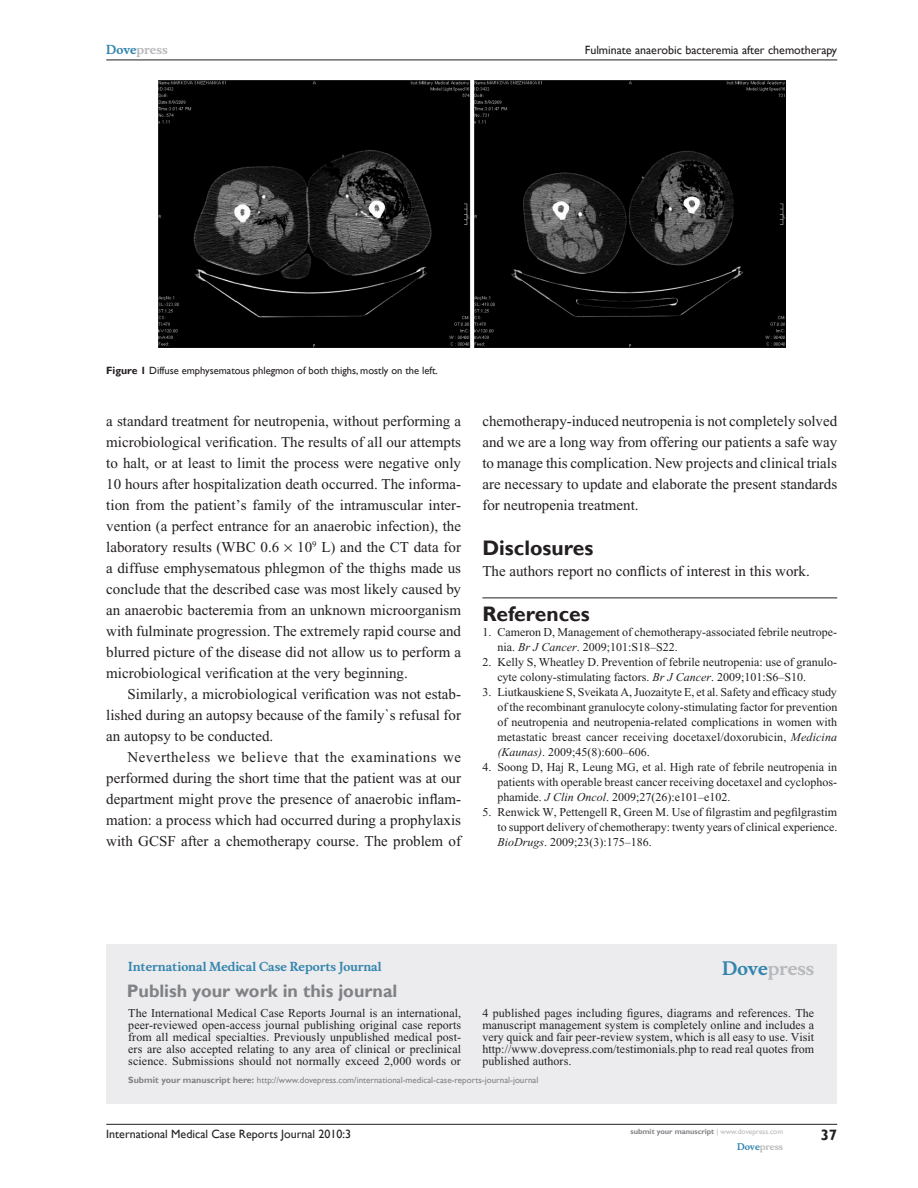
<style>
.page{position:relative;width:918px;height:1188px;background:#fff}
.page>*{position:absolute;margin:0;border:0;box-sizing:border-box;transform-origin:0 0}
.t1{font:700 21px "Gill Sans";color:#231f20}
.t2{font:700 18px "Gill Sans";color:#808285}
.t3{font:700 18px "Musee";color:#b8b9bc}
.t4{font:15px/21px "Times New Roman";color:#231f20;text-align:justify}
.t5{font:700 15px "Gill Sans";color:#231f20}
.t6{font:12px/15px "Times New Roman";color:#231f20;text-align:justify}
.t7{font:12px "Gill Sans";color:#231f20}
.t8{font:700 12px "Musee";color:#3485ae}
.t9{font:700 12px "Musee";color:#b8b9bc}
.t10{font:10.5px "Gill Sans";color:#231f20}
.t11{font:9px "Gill Sans";color:#808285}
.t12{font:700 9px "Musee";color:#b8b9bc}
.t13{font:700 7.5px "Gill Sans";color:#808285}
.s1{color:#3485ae}
.s2{font-weight:700}
.s3{font-style:italic}
.s4{font-weight:400;color:#b8b9bc}
</style>
<div class="page">
<div style="left:106px;top:944px;width:731px;height:159px;background:#ececee"></div>
<hr style="left:106px;top:1124px;width:731px;height:1px;background:#231f20">
<hr style="left:106px;top:60px;width:731px;height:1px;background:#231f20">
<hr style="left:482px;top:598px;width:355px;height:1px;background:#231f20">
<img style="left:158px;top:81px;width:627px;height:266px">
<p class="t9" style="left:106px;top:43px;width:63px"><span class="s1">Dove</span>press</p>
<p class="t7" style="left:585px;top:43px;width:254px">Fulminate anaerobic bacteremia after chemotherapy</p>
<p class="t10" style="left:106px;top:365px;width:333px"><span class="s2">Figure 1</span> Diffuse emphysematous phlegmon of both thighs, mostly on the left.</p>
<p class="t4" style="left:106px;top:410px;width:356px">a standard treatment for neutropenia, without performing a microbiological verification. The results of all our attempts to halt, or at least to limit the process were negative only 10 hours after hospitalization death occurred. The informa&shy;tion from the patient’s family of the intramuscular inter&shy;vention (a perfect entrance for an anaerobic infection), the laboratory results (WBC 0.6 10<sup>9</sup> L) and the CT data for a diffuse emphysematous phlegmon of the thighs made us conclude that the described case was most likely caused by an anaerobic bacteremia from an unknown microorganism with fulminate progression. The extremely rapid course and blurred picture of the disease did not allow us to perform a microbiological verification at the very beginning.</p>
<p class="t4" style="left:106px;top:683px;width:356px;text-indent:21px">Similarly, a microbiological verification was not estab&shy;lished during an autopsy because of the family`s refusal for an autopsy to be conducted.</p>
<p class="t4" style="left:106px;top:746px;width:356px;text-indent:21px">Nevertheless we believe that the examinations we performed during the short time that the patient was at our department might prove the presence of anaerobic inflam&shy;mation: a process which had occurred during a prophylaxis with GCSF after a chemotherapy course. The problem of</p>
<p class="t4" style="left:482px;top:410px;width:356px">chemotherapy-induced neutropenia is not completely solved and we are a long way from offering our patients a safe way to manage this complication. New projects and clinical trials are necessary to update and elaborate the present standards for neutropenia treatment.</p>
<h1 class="t1" style="left:482px;top:535px;width:112px">Disclosures</h1>
<p class="t4" style="left:482px;top:561px;width:329px">The authors report no conflicts of interest in this work.</p>
<h1 class="t1" style="left:482px;top:601px;width:109px">References</h1>
<p class="t6" style="left:497px;top:624px;width:341px;text-indent:-15px">1. Cameron D, Management of chemotherapy-associated febrile neutrope&shy;nia. <span class="s3">Br J Cancer</span>. 2009;101:S18–S22.</p>
<p class="t6" style="left:497px;top:654px;width:341px;text-indent:-15px">2. Kelly S, Wheatley D. Prevention of febrile neutropenia: use of granulo&shy;cyte colony-stimulating factors. <span class="s3">Br J Cancer</span>. 2009;101:S6–S10.</p>
<p class="t6" style="left:497px;top:684px;width:341px;text-indent:-15px">3. Liutkauskiene S, Sveikata A, Juozaityte E, et al. Safety and efficacy study of the recombinant granulocyte colony-stimulating factor for prevention of neutropenia and neutropenia-related complications in women with metastatic breast cancer receiving docetaxel/doxorubicin, <span class="s3">Medicina (Kaunas)</span>. 2009;45(8):600–606.</p>
<p class="t6" style="left:497px;top:759px;width:341px;text-indent:-15px">4. Soong D, Haj R, Leung MG, et al. High rate of febrile neutropenia in patients with operable breast cancer receiving docetaxel and cyclophos&shy;phamide. <span class="s3">J Clin Oncol</span>. 2009;27(26):e101–e102.</p>
<p class="t6" style="left:497px;top:804px;width:342px;text-indent:-15px">5. Renwick W, Pettengell R, Green M. Use of filgrastim and pegfilgrastim to support delivery of chemotherapy: twenty years of clinical experience.<br><span class="s3">BioDrugs</span>. 2009;23(3):175–186.</p>
<p class="t8" style="left:128px;top:959px;width:255px">International Medical Case Reports Journal</p>
<h2 class="t2" style="left:127px;top:980px;width:272px">Publish your work in this journal</h2>
<h2 class="t3" style="left:722px;top:958px;width:94px"><span class="s1">Dove</span>press</h2>
<p class="t6" style="left:128px;top:1007px;width:334px;line-height:12px">The International Medical Case Reports Journal is an international, peer-reviewed open-access journal publishing original case reports from all medical specialties. Previously unpublished medical post&shy;ers are also accepted relating to any area of clinical or preclinical science. Submissions should not normally exceed 2,000 words or</p>
<p class="t6" style="left:482px;top:1007px;width:333px;line-height:12px">4 published pages including figures, diagrams and references. The manuscript management system is completely online and includes a very quick and fair peer-review system, which is all easy to use. Visit http://www.dovepress.com/testimonials.php to read real quotes from published authors.</p>
<p class="t11" style="left:128px;top:1075px;width:412px"><span class="s2">Submit your manuscript here:</span> http://www.dovepress.com/international-medical-case-reports-journal-journal</p>
<p class="t7" style="left:106px;top:1127px;width:246px">International Medical Case Reports Journal 2010:3</p>
<p class="t13" style="left:631px;top:1127px;width:154px">submit your manuscript <span class="s4">| www.dovepress.com</span></p>
<p class="t12" style="left:737px;top:1141px;width:48px"><span class="s1">Dove</span>press</p>
<p class="t5" style="left:821px;top:1126px;width:18px">37</p>
</div>
